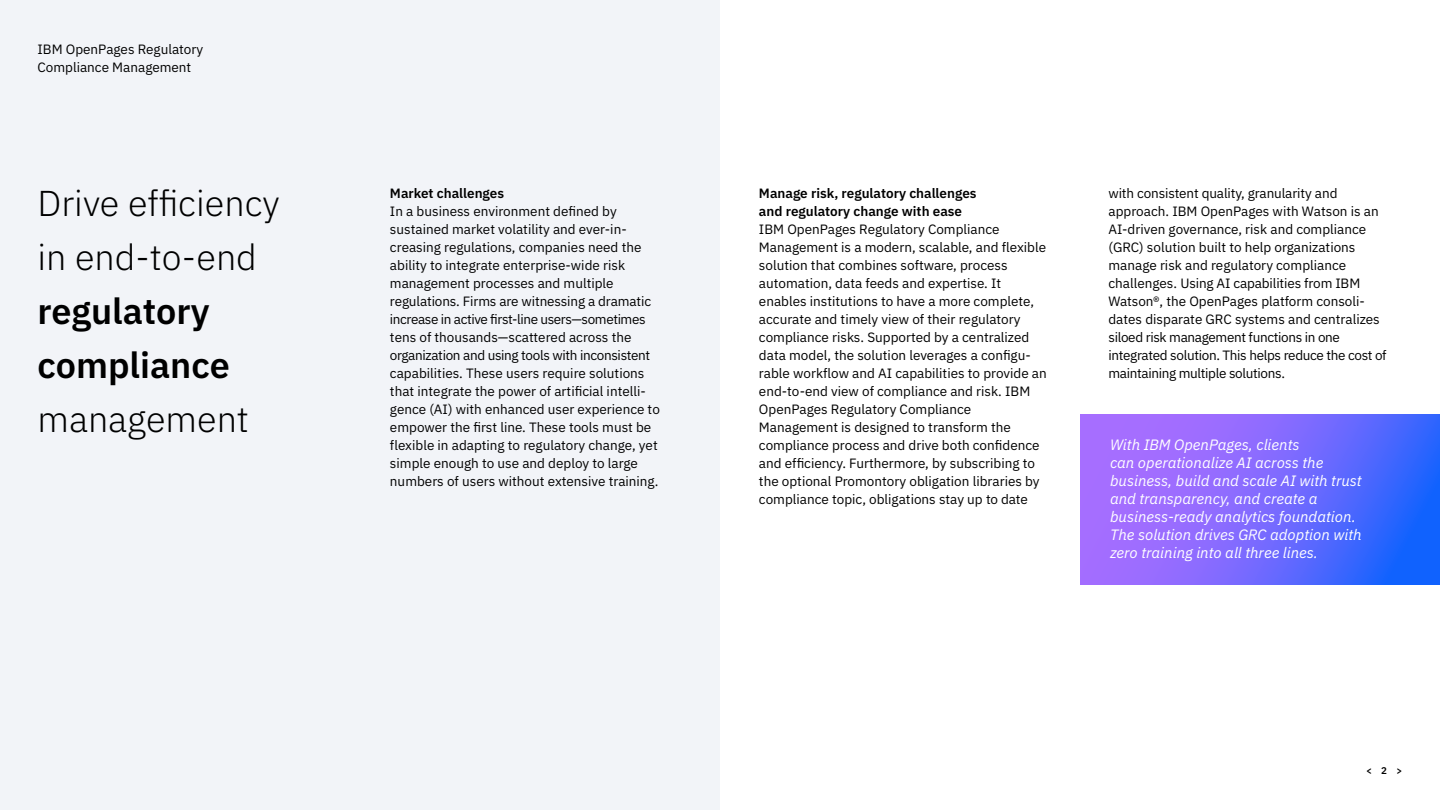
<style>
.page{position:relative;width:1440px;height:810px;background:#fff}
.page>*{position:absolute;margin:0;border:0;box-sizing:border-box;transform-origin:0 0}
.t1{font:300 36px/54px "IBM Plex Sans";color:#000}
.t2{font:600 36px/54px "IBM Plex Sans";color:#000}
.t3{font:italic 15px/18px "IBM Plex Sans";color:#fff}
.t4{font:13.5px/18px "IBM Plex Sans";color:#000}
.t5{font:600 13.5px/18px "IBM Plex Sans";color:#000}
.t6{font:600 9.75px "IBM Plex Sans";color:#000}
</style>
<div class="page">
<svg style="left:1080px;top:414px;width:360px;height:171px;background:#7569fe"></svg>
<div style="left:0;top:0;width:720px;height:810px;background:#f2f4f8"></div>
<p class="t4" style="left:38px;top:39px;width:167px">IBM OpenPages Regulatory<br>Compliance Management</p>
<h1 class="t1" style="left:38px;top:173px;width:244px">Drive efficiency in end-to-end</h1>
<h1 class="t2" style="left:38px;top:281px;width:194px">regulatory compliance</h1>
<h1 class="t1" style="left:38px;top:389px;width:213px">management</h1>
<p class="t5" style="left:390px;top:183px;width:116px">Market challenges</p>
<p class="t4" style="left:390px;top:201px;width:271px">In a business environment defined by sustained market volatility and ever-in&shy;creasing regulations, companies need the ability to integrate enterprise-wide risk management processes and multiple regulations. Firms are witnessing a dramatic increase in active first-line users—sometimes tens of thousands—scattered across the organization and using tools with inconsistent capabilities. These users require solutions that integrate the power of artificial intelli&shy;gence (AI) with enhanced user experience to empower the first line. These tools must be flexible in adapting to regulatory change, yet simple enough to use and deploy to large numbers of users without extensive training.</p>
<p class="t5" style="left:759px;top:183px;width:219px">Manage risk, regulatory challenges and regulatory change with ease</p>
<p class="t4" style="left:759px;top:219px;width:289px">IBM OpenPages Regulatory Compliance Management is a modern, scalable, and flexible solution that combines software, process automation, data feeds and expertise. It enables institutions to have a more complete, accurate and timely view of their regulatory compliance risks. Supported by a centralized data model, the solution leverages a configu&shy;rable workflow and AI capabilities to provide an end-to-end view of compliance and risk. IBM OpenPages Regulatory Compliance Management is designed to transform the compliance process and drive both confidence and efficiency. Furthermore, by subscribing to the optional Promontory obligation libraries by compliance topic, obligations stay up to date</p>
<p class="t4" style="left:1108px;top:183px;width:280px">with consistent quality, granularity and approach. IBM OpenPages with Watson is an AI-driven governance, risk and compliance (GRC) solution built to help organizations manage risk and regulatory compliance challenges. Using AI capabilities from IBM Watson®, the OpenPages platform consoli&shy;dates disparate GRC systems and centralizes siloed risk management functions in one integrated solution. This helps reduce the cost of maintaining multiple solutions.</p>
<p class="t3" style="left:1110px;top:434px;width:253px">With IBM OpenPages, clients<br>can operationalize AI across the business, build and scale AI with trust and transparency, and create a business-ready analytics foundation.<br>The solution drives GRC adoption with zero training into all three lines.</p>
<p class="t6" style="left:1366px;top:763px;width:37px">&lt; 2 &gt;</p>
</div>
